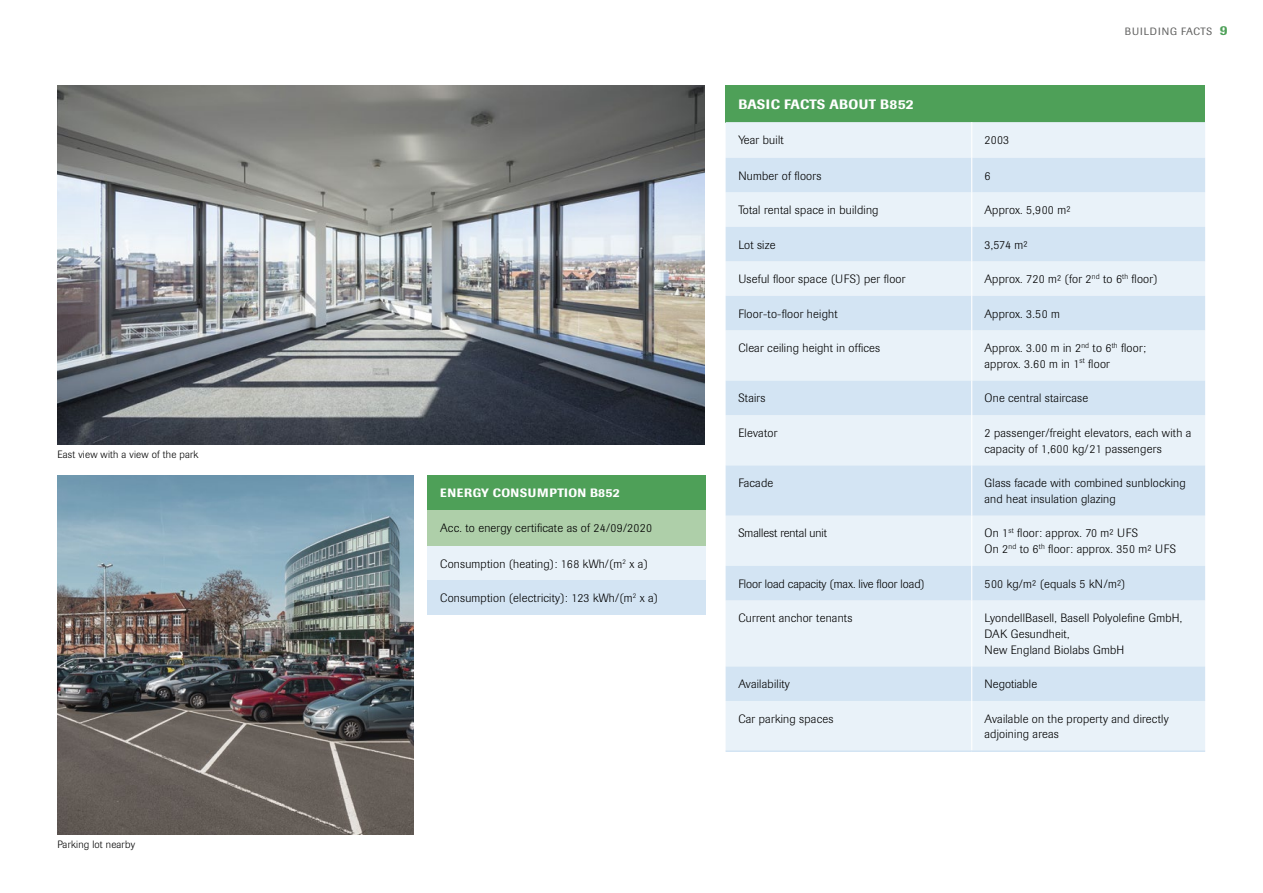
<style>
.page{position:relative;width:1263px;height:893px;background:#fff}
.page>*{position:absolute;margin:0;border:0;box-sizing:border-box;transform-origin:0 0}
.t1{font:500 13.5px "Imago";letter-spacing:.02em;color:#fff}
.t2{font:300 12px/15.8px "Imago";letter-spacing:.02em;color:#000}
.t3{font:300 12px "Imago";color:#000}
.t4{font:500 12px "Imago";letter-spacing:.04em;color:#fff}
.t5{font:300 10.5px "Imago";letter-spacing:.02em;color:#000}
.t6{font:10.5px "Imago";letter-spacing:.08em;color:#5f5f5e}
.s1{font-weight:500;font-size:13.5px;color:#4ea058}
</style>
<div class="page">
<div style="left:726px;top:85px;width:479px;height:37px;background:#4ea058"></div>
<div style="left:726px;top:122px;width:479px;height:628px;background:#e9f2f9"></div>
<svg style="left:726px;top:158px;width:479px;height:543px;background:#deebf6"></svg>
<hr style="left:971px;top:122px;width:1px;height:36px;background:#fff">
<hr style="left:971px;top:158px;width:1px;height:34px;background:#fff">
<hr style="left:971px;top:192px;width:1px;height:35px;background:#fff">
<hr style="left:971px;top:227px;width:1px;height:34px;background:#fff">
<hr style="left:971px;top:261px;width:1px;height:35px;background:#fff">
<hr style="left:971px;top:296px;width:1px;height:34px;background:#fff">
<hr style="left:971px;top:330px;width:1px;height:51px;background:#fff">
<hr style="left:971px;top:381px;width:1px;height:34px;background:#fff">
<hr style="left:971px;top:415px;width:1px;height:50px;background:#fff">
<hr style="left:971px;top:465px;width:1px;height:51px;background:#fff">
<hr style="left:971px;top:516px;width:1px;height:50px;background:#fff">
<hr style="left:971px;top:566px;width:1px;height:34px;background:#fff">
<hr style="left:971px;top:600px;width:1px;height:66px;background:#fff">
<hr style="left:971px;top:666px;width:1px;height:35px;background:#fff">
<hr style="left:971px;top:701px;width:1px;height:49px;background:#fff">
<hr style="left:726px;top:750px;width:246px;height:2px;background:#d3e4f3">
<hr style="left:972px;top:750px;width:233px;height:2px;background:#d3e4f3">
<img style="left:58px;top:85px;width:647px;height:360px">
<div style="left:427px;top:475px;width:279px;height:35px;background:#4ea058"></div>
<div style="left:427px;top:510px;width:279px;height:36px;background:#aecfa9"></div>
<div style="left:427px;top:546px;width:279px;height:34px;background:#e9f2f9"></div>
<div style="left:427px;top:580px;width:279px;height:35px;background:#d3e4f3"></div>
<img style="left:58px;top:475px;width:356px;height:360px">
<p class="t5" style="left:57px;top:449px;width:143px">East view with a view of the park</p>
<p class="t5" style="left:57px;top:839px;width:79px">Parking lot nearby</p>
<p class="t4" style="left:440px;top:486px;width:181px">ENERGY CONSUMPTION B852</p>
<p class="t2" style="left:440px;top:520px;width:213px">Acc. to energy certificate as of 24/09/2020</p>
<p class="t2" style="left:440px;top:556px;width:209px">Consumption (heating): 168 kWh/(m<sup>2</sup> x a)</p>
<p class="t2" style="left:440px;top:590px;width:219px">Consumption (electricity): 123 kWh/(m<sup>2</sup> x a)</p>
<p class="t6" style="left:1125px;top:25px;width:104px">BUILDING FACTS <span class="s1">9</span></p>
<p class="t1" style="left:738px;top:96px;width:177px">BASIC FACTS ABOUT B852</p>
<p class="t2" style="left:738px;top:132px;width:47px">Year built</p>
<p class="t2" style="left:984px;top:132px;width:26px">2003</p>
<p class="t2" style="left:738px;top:168px;width:85px">Number of floors</p>
<p class="t2" style="left:984px;top:168px;width:7px">6</p>
<p class="t2" style="left:738px;top:202px;width:142px">Total rental space in building</p>
<p class="t2" style="left:984px;top:202px;width:87px">Approx. 5,900 m²</p>
<p class="t2" style="left:738px;top:237px;width:39px">Lot size</p>
<p class="t2" style="left:984px;top:237px;width:44px">3,574 m²</p>
<p class="t2" style="left:738px;top:271px;width:169px">Useful floor space (UFS) per floor</p>
<p class="t2" style="left:984px;top:271px;width:175px">Approx. 720 m² (for 2<sup>nd</sup> to 6<sup>th</sup> floor)</p>
<p class="t2" style="left:738px;top:306px;width:101px">Floor-to-floor height</p>
<p class="t2" style="left:984px;top:306px;width:77px">Approx. 3.50 m</p>
<p class="t2" style="left:738px;top:340px;width:143px">Clear ceiling height in offices</p>
<p class="t2" style="left:984px;top:340px;width:163px">Approx. 3.00 m in 2<sup>nd</sup> to 6<sup>th</sup> floor; approx. 3.60 m in 1<sup>st</sup> floor</p>
<p class="t2" style="left:738px;top:391px;width:29px">Stairs</p>
<p class="t2" style="left:984px;top:391px;width:105px">One central staircase</p>
<p class="t2" style="left:738px;top:425px;width:41px">Elevator</p>
<p class="t2" style="left:984px;top:425px;width:208px">2 passenger/freight elevators, each with a capacity of 1,600 kg/21 passengers</p>
<p class="t2" style="left:738px;top:475px;width:36px">Facade</p>
<p class="t2" style="left:984px;top:475px;width:203px">Glass facade with combined sunblocking and heat insulation glazing</p>
<p class="t3" style="left:738px;top:526px;width:90px">Smallest rental unit</p>
<p class="t2" style="left:984px;top:526px;width:193px">On 1<sup>st</sup> floor: approx. 70 m² UFS<br>On 2<sup>nd</sup> to 6<sup>th</sup> floor: approx. 350 m² UFS</p>
<p class="t3" style="left:738px;top:577px;width:188px">Floor load capacity (max. live floor load)</p>
<p class="t2" style="left:984px;top:576px;width:142px">500 kg/m² (equals 5 kN/m²)</p>
<p class="t2" style="left:738px;top:610px;width:116px">Current anchor tenants</p>
<p class="t2" style="left:984px;top:610px;width:199px">LyondellBasell, Basell Polyolefine GmbH,<br>DAK Gesundheit,<br>New England Biolabs GmbH</p>
<p class="t2" style="left:738px;top:676px;width:53px">Availability</p>
<p class="t2" style="left:984px;top:676px;width:54px">Negotiable</p>
<p class="t2" style="left:738px;top:711px;width:97px">Car parking spaces</p>
<p class="t2" style="left:984px;top:711px;width:186px">Available on the property and directly adjoining areas</p>
</div>
